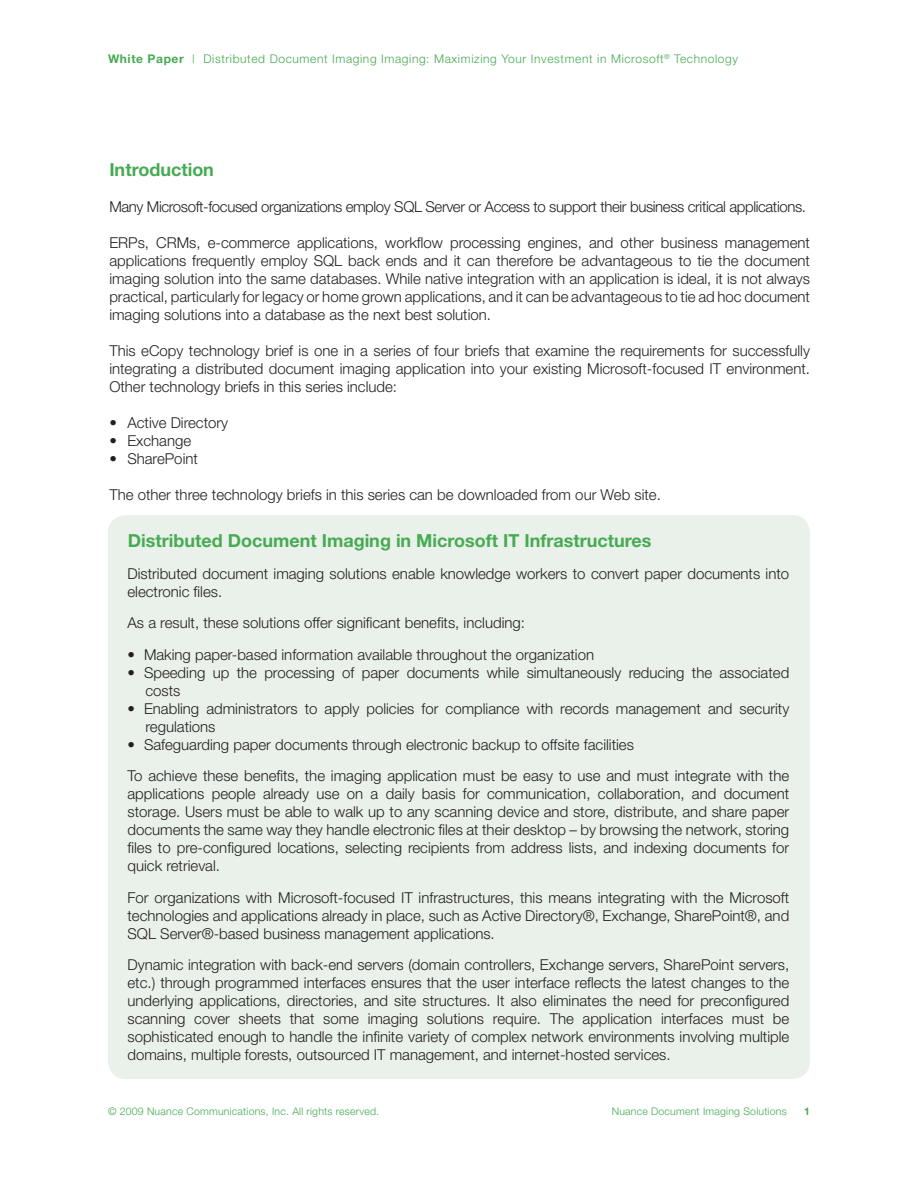
<style>
.page{position:relative;width:918px;height:1188px;background:#fff}
.page>*{position:absolute;margin:0;border:0;box-sizing:border-box;transform-origin:0 0}
.t1{font:700 18px "Helvetica Neue";color:#46ab52}
.t2{font:300 15px/18px "Helvetica Neue";color:#231f20;text-align:justify}
.t3{font:300 15px "Helvetica Neue";letter-spacing:-.025em;color:#231f20}
.t4{font:300 12px "Helvetica Neue";letter-spacing:.05em;color:#46ab52}
.t5{font:300 10.5px "Helvetica Neue";letter-spacing:.02em;color:#46ab52}
.t6{font:700 10.5px "Helvetica Neue";color:#46ab52}
.s1{font-weight:700}
</style>
<div class="page">
<div style="left:108px;top:515px;width:702px;height:564px;background:#eaf1eb;border-radius:18px"></div>
<p class="t4" style="left:108px;top:55px;width:632px"><span class="s1">White Paper</span> | Distributed Document Imaging Imaging: Maximizing Your Investment in Microsoft<sup>®</sup> Technology</p>
<p class="t1" style="left:109px;top:163px;width:106px">Introduction</p>
<p class="t3" style="left:109px;top:201px;width:698px">Many Microsoft-focused organizations employ SQL Server or Access to support their business critical applications.</p>
<p class="t2" style="left:109px;top:235px;width:702px">ERPs, CRMs, e-commerce applications, workflow processing engines, and other business management applications frequently employ SQL back ends and it can therefore be advantageous to tie the document imaging solution into the same databases. While native integration with an application is ideal, it is not always practical, particularly for legacy or home grown applications, and it can be advantageous to tie ad hoc document imaging solutions into a database as the next best solution.</p>
<p class="t2" style="left:109px;top:343px;width:702px">This eCopy technology brief is one in a series of four briefs that examine the requirements for successfully integrating a distributed document imaging application into your existing Microsoft-focused IT environment.<br>Other technology briefs in this series include:</p>
<p class="t2" style="left:109px;top:415px;width:120px">• Active Directory</p>
<p class="t2" style="left:109px;top:433px;width:83px">• Exchange</p>
<p class="t2" style="left:109px;top:451px;width:90px">• SharePoint</p>
<p class="t2" style="left:109px;top:487px;width:553px">The other three technology briefs in this series can be downloaded from our Web site.</p>
<p class="t1" style="left:128px;top:534px;width:525px">Distributed Document Imaging in Microsoft IT Infrastructures</p>
<p class="t2" style="left:128px;top:566px;width:663px">Distributed document imaging solutions enable knowledge workers to convert paper documents into electronic files.</p>
<p class="t2" style="left:128px;top:615px;width:399px">As a result, these solutions offer significant benefits, including:</p>
<p class="t2" style="left:128px;top:647px;width:468px">• Making paper-based information available throughout the organization</p>
<p class="t2" style="left:146px;top:665px;width:645px;text-indent:-18px">• Speeding up the processing of paper documents while simultaneously reducing the associated costs</p>
<p class="t2" style="left:146px;top:701px;width:645px;text-indent:-18px">• Enabling administrators to apply policies for compliance with records management and security regulations</p>
<p class="t2" style="left:128px;top:730px;width:663px;line-height:31.5px">• Safeguarding paper documents through electronic backup to offsite facilities<br>To achieve these benefits, the imaging application must be easy to use and must integrate with the</p>
<p class="t2" style="left:128px;top:786px;width:663px">applications people already use on a daily basis for communication, collaboration, and document storage. Users must be able to walk up to any scanning device and store, distribute, and share paper documents the same way they handle electronic files at their desktop – by browsing the network, storing files to pre-configured locations, selecting recipients from address lists, and indexing documents for quick retrieval.</p>
<p class="t2" style="left:128px;top:890px;width:663px">For organizations with Microsoft-focused IT infrastructures, this means integrating with the Microsoft technologies and applications already in place, such as Active Directory®, Exchange, SharePoint®, and SQL Server®-based business management applications.</p>
<p class="t2" style="left:128px;top:957px;width:663px">Dynamic integration with back-end servers (domain controllers, Exchange servers, SharePoint servers, etc.) through programmed interfaces ensures that the user interface reflects the latest changes to the underlying applications, directories, and site structures. It also eliminates the need for preconfigured scanning cover sheets that some imaging solutions require. The application interfaces must be sophisticated enough to handle the infinite variety of complex network environments involving multiple domains, multiple forests, outsourced IT management, and internet-hosted services.</p>
<p class="t5" style="left:108px;top:1108px;width:273px">© 2009 Nuance Communications, Inc. All rights reserved.</p>
<p class="t5" style="left:612px;top:1108px;width:176px">Nuance Document Imaging Solutions</p>
<p class="t6" style="left:804px;top:1108px;width:7px">1</p>
</div>
